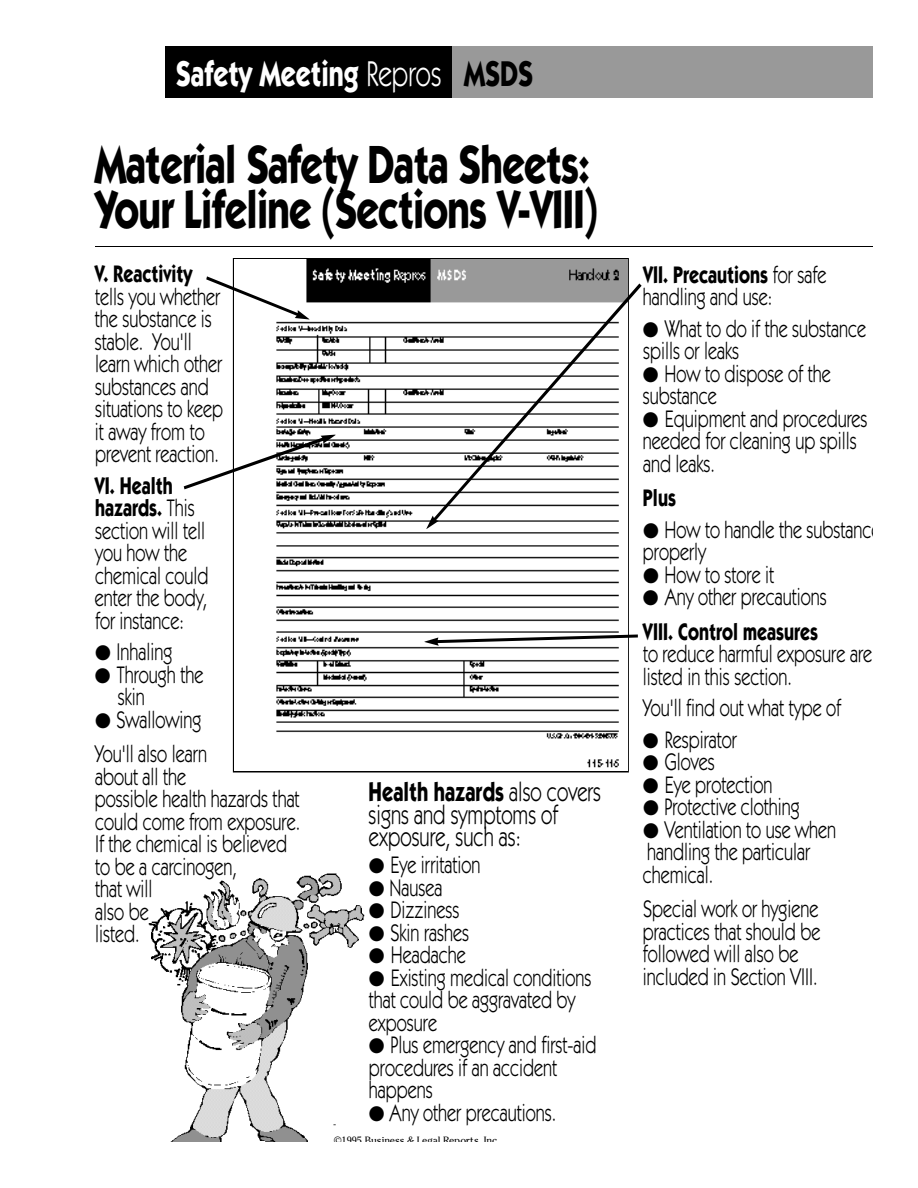
<style>
.page{position:relative;width:918px;height:1188px;background:#fff}
.page>*{position:absolute;margin:0;border:0;box-sizing:border-box;transform-origin:0 0}
.t1{font:700 54px/45px "Itc Kabel";letter-spacing:-.02em;color:#000;scale:.75 1}
.t2{font:700 36px "Itc Kabel";color:#fff;scale:.75 1}
.t3{font:27px/22.5px "Itc Kabel";color:#000;scale:.75 1}
.t4{font:24px/22.5px "Itc Kabel";color:#000;scale:.75 1}
.t5{font:700 24px/34.5px "Itc Kabel";color:#000;scale:.75 1}
.t6{font:10.5px "Cheltenham";letter-spacing:-.01em;color:#000;scale:.95 1}
.s1{font-weight:400}
.s2{color:#000}
.s3{font-weight:700}
</style>
<div class="page">
<img style="left:148px;top:873px;width:217px;height:269px">
<div style="left:452px;top:46px;width:421px;height:52px;background:#999"></div>
<div style="left:165px;top:46px;width:287px;height:52px;background:#000"></div>
<hr style="left:95px;top:246px;width:778px;height:1px;background:#000">
<img style="left:276px;top:260px;width:351px;height:508px">
<svg style="left:206px;top:276px;width:103px;height:44px"></svg>
<svg style="left:426px;top:516px;width:13px;height:13px"></svg>
<svg style="left:433px;top:284px;width:209px;height:237px"></svg>
<svg style="left:184px;top:435px;width:152px;height:54px"></svg>
<svg style="left:424px;top:634px;width:214px;height:12px"></svg>
<h2 class="t2" style="left:176px;top:61px;width:478px">Safety Meeting <span class="s1">Repros</span> <span class="s2">MSDS</span></h2>
<h1 class="t1" style="left:95px;top:146px;width:672px">Material Safety Data Sheets:<br>Your Lifeline (Sections V- V I I I )</h1>
<p class="t5" style="left:95px;top:259px;width:131px">V. Reactivity</p>
<p class="t4" style="left:95px;top:287px;width:172px">tells you whether the substance is stable. You'll learn which other substances and situations to keep it away from to prevent reaction.</p>
<p class="t4" style="left:95px;top:476px;width:153px"><span class="s3">VI. Health hazards.</span> This section will tell you how the chemical could enter the body, for instance:</p>
<p class="t4" style="left:95px;top:643px;width:105px">● Inhaling</p>
<p class="t4" style="left:118px;top:665px;width:116px;text-indent:-23px">● Through the skin</p>
<p class="t4" style="left:95px;top:704px;width:151px;line-height:34.5px">● Swallowing<br>You'll also learn</p>
<p class="t4" style="left:95px;top:767px;width:275px">about all the<br>possible health hazards that could come from exposure.<br>If the chemical is believed to be a carcinogen,<br>that will<br>also be<br>listed.</p>
<p class="t3" style="left:369px;top:782px;width:311px"><span class="s3">Health hazards</span> also covers signs and symptoms of exposure, such as:</p>
<p class="t4" style="left:369px;top:855px;width:150px">● Eye irritation</p>
<p class="t4" style="left:369px;top:878px;width:100px">● Nausea</p>
<p class="t4" style="left:369px;top:900px;width:122px">● Dizziness</p>
<p class="t4" style="left:369px;top:923px;width:135px">● Skin rashes</p>
<p class="t4" style="left:369px;top:945px;width:131px">● Headache</p>
<p class="t4" style="left:369px;top:968px;width:299px">● Existing medical conditions that could be aggravated by exposure</p>
<p class="t4" style="left:369px;top:1035px;width:305px">● Plus emergency and first-aid procedures if an accident happens</p>
<p class="t4" style="left:369px;top:1103px;width:252px">● Any other precautions.</p>
<p class="t6" style="left:334px;top:1137px;width:176px">©1995 Business &amp; Legal Reports, Inc.</p>
<p class="t4" style="left:643px;top:265px;width:246px"><span class="s3">VII. Precautions</span> for safe handling and use:</p>
<p class="t4" style="left:643px;top:319px;width:299px">● What to do if the substance spills or leaks</p>
<p class="t4" style="left:643px;top:364px;width:252px">● How to dispose of the substance</p>
<p class="t4" style="left:643px;top:409px;width:301px">● Equipment and procedures needed for cleaning up spills and leaks.</p>
<p class="t5" style="left:643px;top:483px;width:46px">Plus</p>
<p class="t4" style="left:643px;top:520px;width:319px">● How to handle the substance properly</p>
<p class="t4" style="left:643px;top:565px;width:176px">● How to store it</p>
<p class="t5" style="left:643px;top:582px;width:247px">● <span class="s1">Any other precautions<br></span>VIII. Control measures</p>
<p class="t4" style="left:643px;top:645px;width:307px">to reduce harmful exposure are listed in this section.</p>
<p class="t4" style="left:643px;top:699px;width:266px">You'll find out what type of</p>
<p class="t4" style="left:643px;top:730px;width:127px">● Respirator</p>
<p class="t4" style="left:643px;top:753px;width:97px">● Gloves</p>
<p class="t4" style="left:643px;top:775px;width:174px">● Eye protection</p>
<p class="t4" style="left:643px;top:798px;width:211px">● Protective clothing</p>
<p class="t4" style="left:643px;top:820px;width:259px">● Ventilation to use when handling the particular chemical.</p>
<p class="t4" style="left:643px;top:900px;width:238px">Special work or hygiene practices that should be followed will also be included in Section VIII.</p>
</div>
